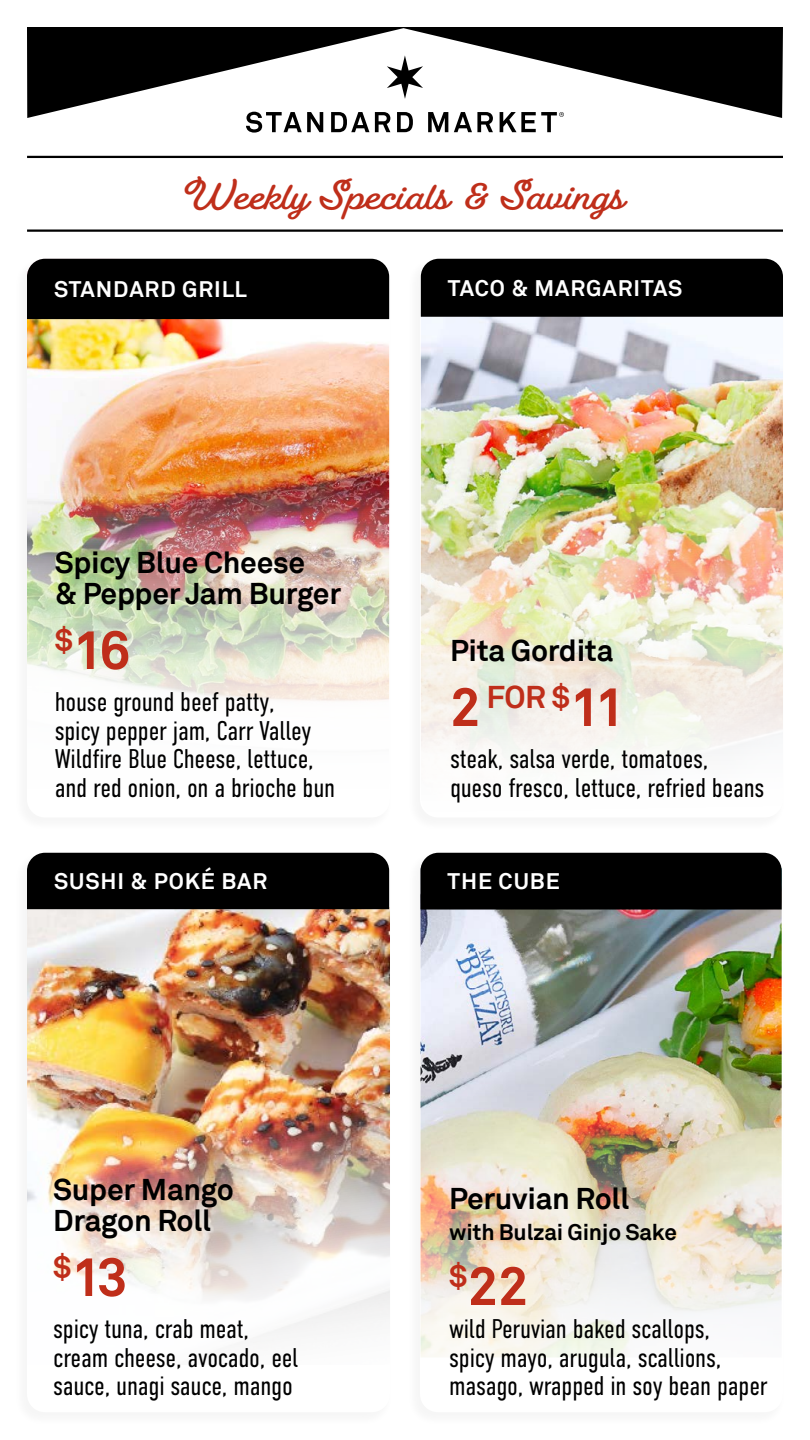
<style>
.page{position:relative;width:810px;height:1440px;background:#fff}
.page>*{position:absolute;margin:0;border:0;box-sizing:border-box;transform-origin:0 0}
.t1{font:700 54px "Akkurat";color:#bf2e1a}
.t2{font:700 37.5px "Fairwater Script";color:#bf2e1a}
.t3{font:700 31.5px "Akkurat";color:#bf2e1a}
.t4{font:700 30px/31.5px "Akkurat";letter-spacing:-.01em;color:#000}
.t5{font:300 27px/28.5px "DIN Condensed";letter-spacing:-.01em;color:#000}
.t6{font:700 22.5px "Akkurat";letter-spacing:.04em;color:#fff}
.t7{font:700 22.5px "Akkurat";letter-spacing:-.01em;color:#000}
.s1{font-size:54px}
</style>
<div class="page">
<div style="left:14px;top:256px;width:380px;height:576px;background:#fbfbfb"></div>
<div style="left:407px;top:256px;width:380px;height:576px;background:#fcfcfb"></div>
<div style="left:27px;top:259px;width:362px;height:558px;background:#fff;border-radius:18px"></div>
<img style="left:27px;top:319px;width:362px;height:382px">
<img style="left:27px;top:909px;width:362px;height:428px">
<img style="left:421px;top:317px;width:362px;height:428px">
<img style="left:420px;top:910px;width:362px;height:447px">
<div style="left:27px;top:259px;width:362px;height:60px;background:#000"></div>
<div style="left:27px;top:853px;width:362px;height:56px;background:#000"></div>
<div style="left:421px;top:259px;width:362px;height:58px;background:#000"></div>
<div style="left:420px;top:853px;width:362px;height:57px;background:#000"></div>
<svg style="left:246px;top:118px;width:77px;height:15px"></svg>
<svg style="left:331px;top:118px;width:38px;height:14px"></svg>
<svg style="left:375px;top:118px;width:15px;height:14px"></svg>
<svg style="left:397px;top:118px;width:16px;height:14px"></svg>
<svg style="left:428px;top:118px;width:20px;height:14px"></svg>
<svg style="left:454px;top:118px;width:39px;height:14px"></svg>
<svg style="left:500px;top:118px;width:51px;height:14px"></svg>
<hr style="left:27px;top:156px;width:756px;height:2px;background:#000">
<hr style="left:27px;top:230px;width:756px;height:2px;background:#000">
<svg style="left:27px;top:27px;width:756px;height:91px;fill:#000"></svg>
<h2 class="t2" style="left:185px;top:174px;width:441px">Weekly Specials &amp; Savings</h2>
<p class="t6" style="left:54px;top:275px;width:194px">STANDARD GRILL</p>
<p class="t4" style="left:55px;top:547px;width:288px">Spicy Blue Cheese<br>&amp; Pepper Jam Burger</p>
<h1 class="t1" style="left:55px;top:616px;width:77px"><sup>$</sup>16</h1>
<p class="t5" style="left:55px;top:688px;width:282px">house ground beef patty,<br>spicy pepper jam, Carr Valley<br>Wildfire Blue Cheese, lettuce, and red onion, on a brioche bun</p>
<p class="t6" style="left:54px;top:867px;width:215px">SUSHI &amp; POKÉ BAR</p>
<p class="t6" style="left:448px;top:274px;width:236px">TACO &amp; MARGARITAS</p>
<p class="t4" style="left:450px;top:635px;width:165px">Pita Gordita</p>
<p class="t3" style="left:450px;top:677px;width:177px"><span class="s1">2</span> FOR $<span class="s1">11</span></p>
<p class="t5" style="left:450px;top:745px;width:316px">steak, salsa verde, tomatoes, queso fresco, lettuce, refried beans</p>
<p class="t6" style="left:447px;top:867px;width:114px">THE CUBE</p>
<p class="t4" style="left:53px;top:1174px;width:182px">Super Mango<br>Dragon Roll</p>
<h1 class="t1" style="left:53px;top:1243px;width:76px"><sup>$</sup>13</h1>
<p class="t5" style="left:53px;top:1315px;width:247px">spicy tuna, crab meat, cream cheese, avocado, eel sauce, unagi sauce, mango</p>
<p class="t4" style="left:449px;top:1183px;width:182px">Peruvian Roll</p>
<p class="t7" style="left:449px;top:1218px;width:229px">with Bulzai Ginjo Sake</p>
<h1 class="t1" style="left:449px;top:1252px;width:81px"><sup>$</sup>22</h1>
<p class="t5" style="left:449px;top:1315px;width:320px">wild Peruvian baked scallops,<br>spicy mayo, arugula, scallions, masago, wrapped in soy bean paper</p>
</div>
